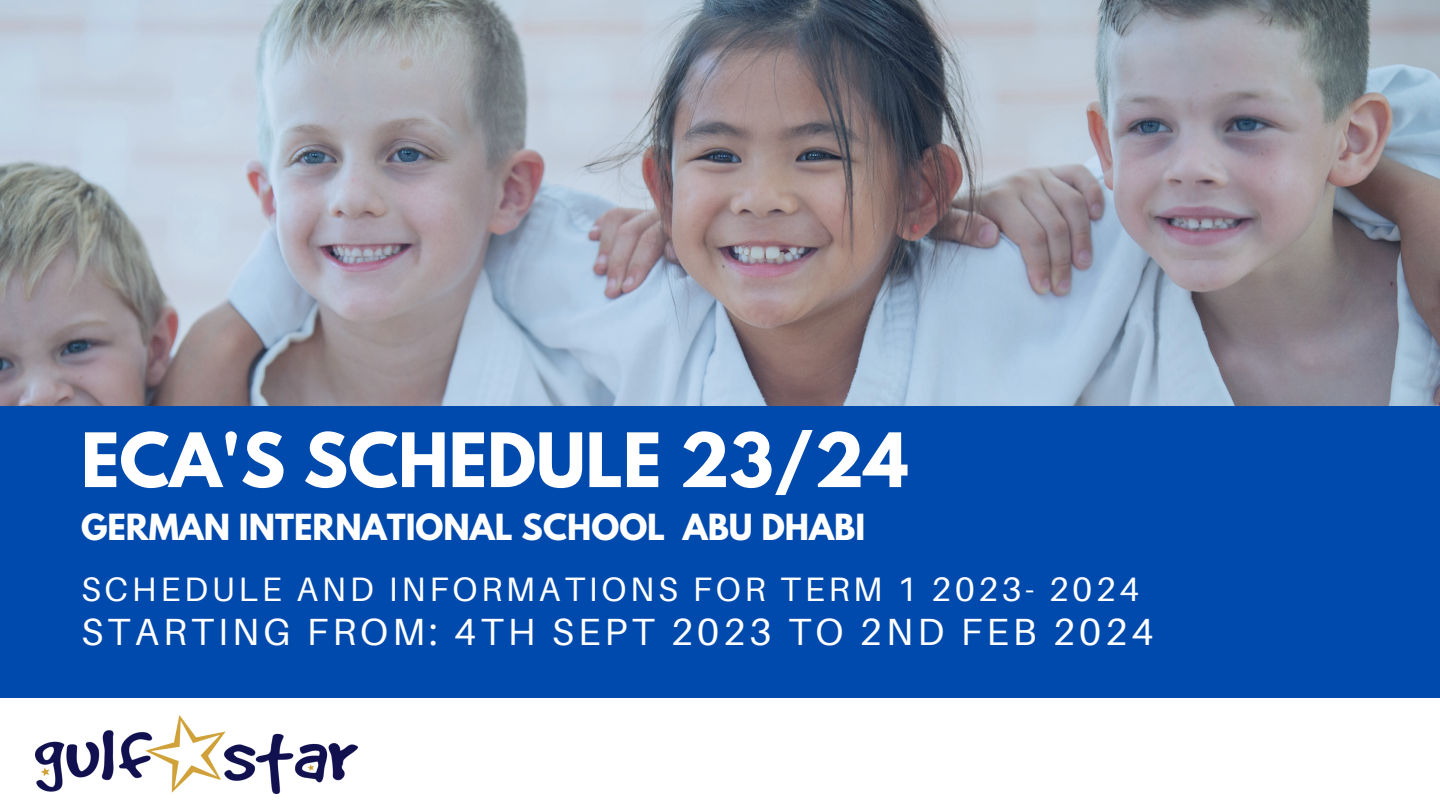
<style>
.page{position:relative;width:1440px;height:810px;background:#004aad}
.page>*{position:absolute;margin:0;border:0;box-sizing:border-box;transform-origin:0 0}
.t1{font:700 66.4px "League Spartan";color:#fff}
.t2{font:37.9px "Aileron";letter-spacing:.11em;color:#fff}
.t3{font:33.9px "Aileron";letter-spacing:.11em;color:#fff}
.t4{font:700 31.9px "League Spartan";color:#fff}
</style>
<div class="page">
<div style="left:0;top:699px;width:1440px;height:111px;background:#fff"></div>
<img style="left:36px;top:715px;width:321px;height:79px">
<img style="left:0;top:0;width:1440px;height:406px">
<p class="t1" style="left:81px;top:427px;width:829px">ECA'S SCHEDULE 23/24</p>
<p class="t4" style="left:81px;top:512px;width:786px">GERMAN INTERNATIONAL SCHOOL ABU DHABI</p>
<p class="t3" style="left:81px;top:568px;width:1060px">SCHEDULE AND INFORMATIONS FOR TERM 1 2023- 2024</p>
<p class="t2" style="left:81px;top:608px;width:1074px">STARTING FROM: 4TH SEPT 2023 TO 2ND FEB 2024</p>
</div>
